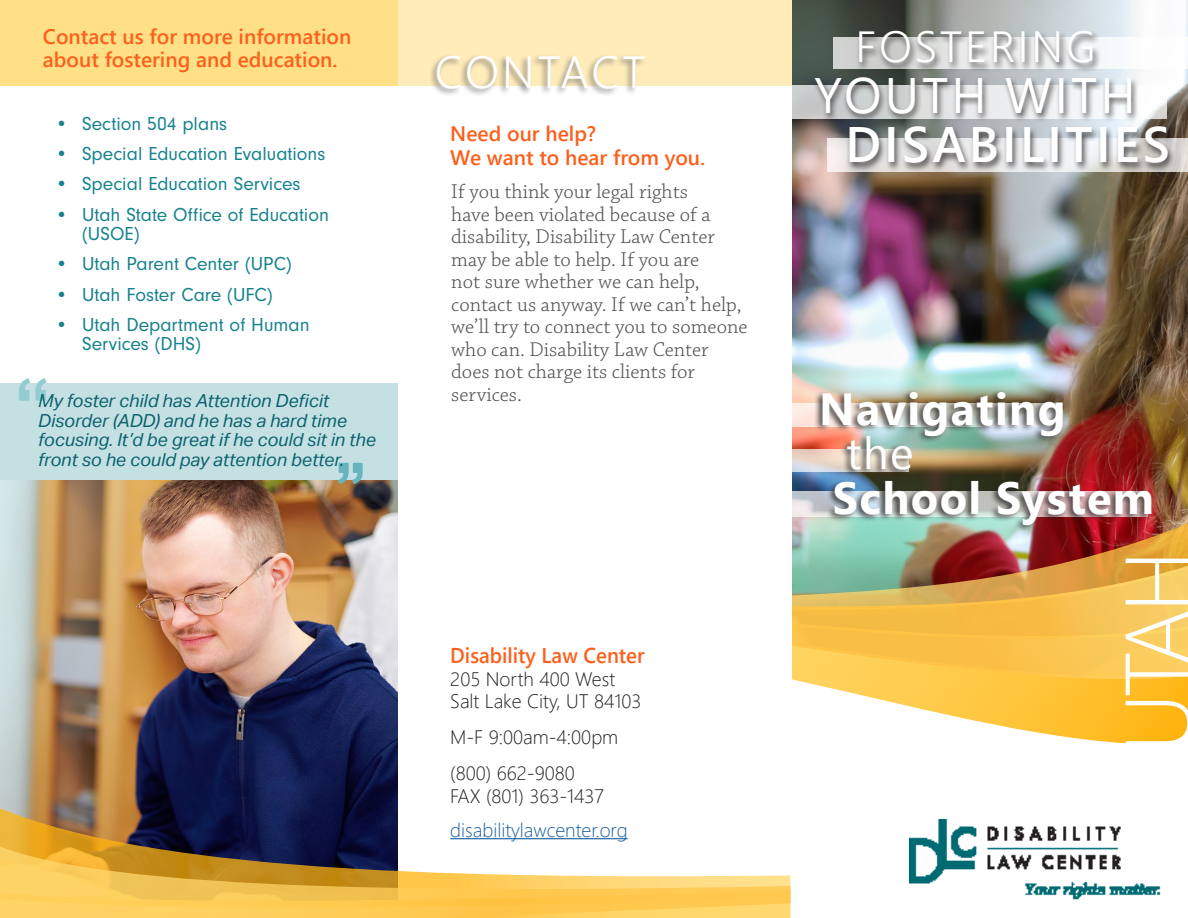
<style>
.page{position:relative;width:1188px;height:918px;background:#fff}
.page>*{position:absolute;margin:0;border:0;box-sizing:border-box;transform-origin:0 0}
.Title_4_-_UTAH{font:300 92.1px "Segoe UI";color:#fff}
.Title_3{font:600 49.8px "Segoe UI";letter-spacing:.065em;color:#fff}
.Title_2{font:49.8px "Segoe UI";letter-spacing:.065em;color:#fff}
.t1{font:700 45px/44.4px "Segoe UI";letter-spacing:.03em;color:#fff}
.t2{font:300 45px "Segoe UI";letter-spacing:.06em;color:#fff}
.Title_1{font:300 43.5px "Segoe UI";letter-spacing:.065em;color:#fff}
.Sub_Heading_2{font:600 21.45px "Segoe UI";color:#fb601c;scale:.95 1}
.Paragraph_1{font:300 21px/22.5px "Chaparral Pro";color:#4e4f50}
.Sub_Heading_1{font:600 21px/22.5px "Segoe UI";color:#fb601c}
.t3{font:19.5px/19.5px "Neuzeit Gro";color:#16828e}
.Paragraph_2{font:300 19.5px/22.5px "Segoe UI";color:#231f20}
.Hyperlink{font:300 19.5px "Segoe UI";color:#175d9e}
.t4{font:italic 18px/19.5px "Aktiv Grotesk";color:#0a626c}
.s1{font-weight:400}
</style>
<div class="page">
<img style="left:792px;top:0;width:396px;height:512px">
<svg style="left:792px;top:512px;width:396px;height:233px;background:#e2b863"></svg>
<img style="left:909px;top:820px;width:252px;height:80px">
<svg style="left:827px;top:139px;width:361px;height:33px"></svg>
<svg style="left:792px;top:86px;width:375px;height:33px"></svg>
<svg style="left:834px;top:38px;width:354px;height:31px"></svg>
<div style="left:846px;top:126px;width:329px;height:47px;background:#231f20;opacity:.75"></div>
<div style="left:812px;top:76px;width:327px;height:48px;background:#231f20;opacity:.75"></div>
<div style="left:856px;top:30px;width:245px;height:43px;background:#231f20;opacity:.75"></div>
<svg style="left:792px;top:492px;width:21px;height:25px"></svg>
<div style="left:792px;top:404px;width:270px;height:23px;background:#fee9e1"></div>
<svg style="left:792px;top:449px;width:21px;height:23px"></svg>
<div style="left:813px;top:389px;width:340px;height:143px;background:#231f20;opacity:.75"></div>
<div style="left:398px;top:0;width:394px;height:85px;background:#ffecb8"></div>
<img style="left:0;top:480px;width:398px;height:314px">
<div style="left:0;top:383px;width:398px;height:97px;background:#c5e0e3"></div>
<svg style="left:338px;top:463px;width:25px;height:21px"></svg>
<svg style="left:19px;top:378px;width:28px;height:23px"></svg>
<svg style="left:0;top:794px;width:398px;height:37px;background:#453b46"></svg>
<svg style="left:0;top:831px;width:790px;height:87px"></svg>
<div style="left:0;top:0;width:398px;height:85px;background:#ffe086"></div>
<div style="left:429px;top:54px;width:218px;height:43px;background:#6f7073;opacity:.85"></div>
<p class="Sub_Heading_1" style="left:43px;top:26px;width:310px">Contact us for more information about fostering and education.</p>
<p class="t3" style="left:55px;top:114px;width:174px">• Section 504 plans</p>
<p class="t3" style="left:55px;top:144px;width:272px">• Special Education Evaluations</p>
<p class="t3" style="left:55px;top:174px;width:247px">• Special Education Services</p>
<p class="t3" style="left:82px;top:205px;width:248px;text-indent:-27px">• Utah State Office of Education (USOE)</p>
<p class="t3" style="left:55px;top:255px;width:238px">• Utah Parent Center (UPC)</p>
<p class="t3" style="left:55px;top:285px;width:219px">• Utah Foster Care (UFC)</p>
<p class="t3" style="left:82px;top:315px;width:229px;text-indent:-27px">• Utah Department of Human<br>Services (DHS)</p>
<p class="t4" style="left:38px;top:391px;width:339px">My foster child has Attention Deficit Disorder (ADD) and he has a hard time focusing. It’d be great if he could sit in the front so he could pay attention better.</p>
<p class="t2" style="left:435px;top:36px;width:213px">CONTACT</p>
<p class="Sub_Heading_1" style="left:450px;top:122px;width:148px">Need our help?</p>
<p class="Sub_Heading_1" style="left:450px;top:146px;width:256px">We want to hear from you.</p>
<p class="Paragraph_1" style="left:451px;top:181px;width:298px">If you think your legal rights<br>have been violated because of a disability, Disability Law Center may be able to help. If you are<br>not sure whether we can help, contact us anyway. If we can’t help, we’ll try to connect you to someone who can. Disability Law Center does not charge its clients for services.</p>
<p class="Sub_Heading_2" style="left:450px;top:639px;width:206px">Disability Law Center</p>
<p class="Paragraph_2" style="left:450px;top:667px;width:193px">205 North 400 West<br>Salt Lake City, UT 84103</p>
<p class="Paragraph_2" style="left:450px;top:725px;width:170px">M-F 9:00am-4:00pm</p>
<p class="Paragraph_2" style="left:450px;top:761px;width:156px">(800) 662-9080<br>FAX (801) 363-1437</p>
<p class="Hyperlink" style="left:450px;top:814px;width:179px">disabilitylawcenter.org</p>
<p class="Title_1" style="left:855px;top:12px;width:242px">FOSTERING</p>
<p class="Title_2" style="left:814px;top:55px;width:323px">YOUTH WITH</p>
<p class="Title_3" style="left:845px;top:104px;width:326px">DISABILITIES</p>
<p class="t1" style="left:819px;top:386px;width:248px">Navigating</p>
<p class="t1" style="left:833px;top:431px;width:323px;text-indent:14px"><span class="s1">the<br></span>School System</p>
<p class="Title_4_-_UTAH" style="left:1083px;top:753px;width:204px;rotate:-90deg">UTAH</p>
</div>
